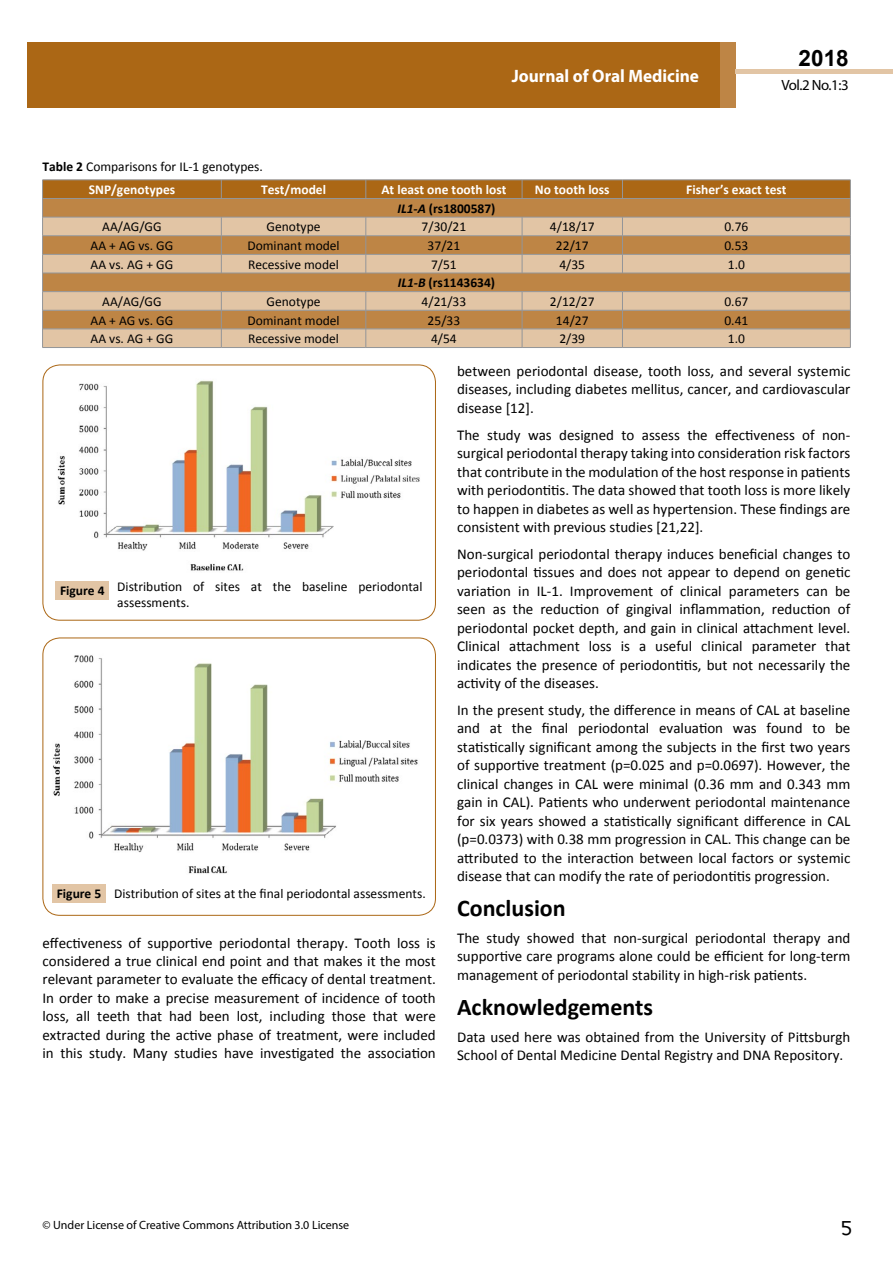
<style>
.page{position:relative;width:893px;height:1263px;background:#fff}
.page>*{position:absolute;margin:0;border:0;box-sizing:border-box;transform-origin:0 0}
.t1{font:25.5px "Tunga";color:#000}
.t2{font:700 24px "Calibri";color:#000}
.t3{font:700 22.5px "Arial";color:#000}
.t4{font:700 18px "Myriad Pro";color:#fff;scale:.96 1}
.t5{font:15px/18.5px "Calibri";color:#000;text-align:justify}
.t6{font:14.85px "Myriad Pro";color:#000}
.t7{font:13.5px/16.2px "Calibri";color:#000}
.t8{font:700 13.5px "Calibri";color:#fff}
.t9{font:700 13.5px "Calibri";color:#000}
.t10{font:12px "Myriad Pro";color:#000}
.s1{font-weight:700}
.s2{font-style:italic}
</style>
<div class="page">
<div style="left:27px;top:42px;width:694px;height:66px;background:#ab6715"></div>
<div style="left:720px;top:42px;width:16px;height:66px;background:#be8545"></div>
<div style="left:736px;top:69px;width:157px;height:5px;background:#e2c5a5"></div>
<hr style="left:43px;top:347px;width:178px;height:1px;background:#939598">
<hr style="left:221px;top:347px;width:145px;height:1px;background:#939598">
<hr style="left:366px;top:347px;width:156px;height:1px;background:#939598">
<hr style="left:522px;top:347px;width:100px;height:1px;background:#939598">
<hr style="left:622px;top:347px;width:228px;height:1px;background:#939598">
<svg style="left:42px;top:180px;width:809px;height:167px;background:#c99d6c"></svg>
<hr style="left:43px;top:198px;width:178px;height:1px;background:#939598">
<hr style="left:221px;top:198px;width:145px;height:1px;background:#939598">
<hr style="left:366px;top:198px;width:156px;height:1px;background:#939598">
<hr style="left:522px;top:198px;width:100px;height:1px;background:#939598">
<hr style="left:622px;top:198px;width:228px;height:1px;background:#939598">
<div style="left:43px;top:365px;width:393px;height:256px;border:1px solid #ab6715;border-radius:17px"></div>
<img style="left:57px;top:380px;width:363px;height:191px">
<div style="left:56px;top:581px;width:53px;height:19px;background:#e2c5a5"></div>
<div style="left:43px;top:638px;width:393px;height:278px;border:1px solid #ab6715;border-radius:17px"></div>
<img style="left:53px;top:655px;width:365px;height:219px">
<div style="left:53px;top:884px;width:53px;height:18px;background:#e2c5a5"></div>
<p class="t7" style="left:42px;top:159px;width:222px"><span class="s1">Table 2</span> Comparisons for IL-1 genotypes.</p>
<p class="t4" style="left:512px;top:64px;width:197px">Journal of Oral Medicine</p>
<h3 class="t3" style="left:799px;top:43px;width:52px">2018</h3>
<p class="t6" style="left:781px;top:76px;width:69px">Vol.2 No.1:3</p>
<p class="t8" style="left:89px;top:181px;width:88px">SNP/genotypes</p>
<p class="t8" style="left:261px;top:181px;width:66px">Test/model</p>
<p class="t8" style="left:381px;top:181px;width:127px">At least one tooth lost</p>
<p class="t8" style="left:535px;top:181px;width:76px">No tooth loss</p>
<p class="t8" style="left:686px;top:181px;width:102px">Fisher’s exact test</p>
<p class="t9" style="left:397px;top:200px;width:100px"><span class="s2">IL1-A</span> (rs1800587)</p>
<p class="t7" style="left:102px;top:219px;width:61px">AA/AG/GG</p>
<p class="t7" style="left:267px;top:219px;width:55px">Genotype</p>
<p class="t7" style="left:422px;top:219px;width:46px">7/30/21</p>
<p class="t7" style="left:550px;top:219px;width:46px">4/18/17</p>
<p class="t7" style="left:724px;top:219px;width:25px">0.76</p>
<p class="t7" style="left:91px;top:238px;width:84px">AA + AG vs. GG</p>
<p class="t7" style="left:247px;top:238px;width:94px">Dominant model</p>
<p class="t7" style="left:428px;top:238px;width:34px">37/21</p>
<p class="t7" style="left:556px;top:238px;width:34px">22/17</p>
<p class="t7" style="left:724px;top:238px;width:25px">0.53</p>
<p class="t7" style="left:91px;top:256px;width:84px">AA vs. AG + GG</p>
<p class="t7" style="left:248px;top:256px;width:92px">Recessive model</p>
<p class="t7" style="left:431px;top:256px;width:27px">7/51</p>
<p class="t7" style="left:559px;top:256px;width:27px">4/35</p>
<p class="t7" style="left:728px;top:256px;width:19px">1.0</p>
<p class="t9" style="left:398px;top:274px;width:99px"><span class="s2">IL1-B</span> (rs1143634)</p>
<p class="t7" style="left:102px;top:293px;width:61px">AA/AG/GG</p>
<p class="t7" style="left:267px;top:293px;width:55px">Genotype</p>
<p class="t7" style="left:422px;top:293px;width:46px">4/21/33</p>
<p class="t7" style="left:550px;top:293px;width:46px">2/12/27</p>
<p class="t7" style="left:724px;top:293px;width:25px">0.67</p>
<p class="t7" style="left:91px;top:312px;width:84px">AA + AG vs. GG</p>
<p class="t7" style="left:247px;top:312px;width:94px">Dominant model</p>
<p class="t7" style="left:428px;top:312px;width:34px">25/33</p>
<p class="t7" style="left:556px;top:312px;width:34px">14/27</p>
<p class="t7" style="left:724px;top:312px;width:25px">0.41</p>
<p class="t7" style="left:91px;top:331px;width:84px">AA vs. AG + GG</p>
<p class="t7" style="left:248px;top:331px;width:92px">Recessive model</p>
<p class="t7" style="left:431px;top:331px;width:27px">4/54</p>
<p class="t7" style="left:559px;top:331px;width:27px">2/39</p>
<p class="t7" style="left:728px;top:331px;width:19px">1.0</p>
<p class="t7" style="left:117px;top:578px;width:307px;text-indent:-57px"><span class="s1">Figure 4</span> Distribution of sites at the baseline periodontal assessments.</p>
<p class="t7" style="left:57px;top:886px;width:370px"><span class="s1">Figure 5</span> Distribution of sites at the final periodontal assessments.</p>
<p class="t5" style="left:43px;top:933px;width:395px">effectiveness of supportive periodontal therapy. Tooth loss is considered a true clinical end point and that makes it the most relevant parameter to evaluate the efficacy of dental treatment.<br>In order to make a precise measurement of incidence of tooth loss, all teeth that had been lost, including those that were extracted during the active phase of treatment, were included in this study. Many studies have investigated the association</p>
<p class="t5" style="left:457px;top:362px;width:395px">between periodontal disease, tooth loss, and several systemic diseases, including diabetes mellitus, cancer, and cardiovascular disease [12].</p>
<p class="t5" style="left:457px;top:425px;width:395px">The study was designed to assess the effectiveness of non&shy;surgical periodontal therapy taking into consideration risk factors that contribute in the modulation of the host response in patients with periodontitis. The data showed that tooth loss is more likely to happen in diabetes as well as hypertension. These findings are consistent with previous studies [21,22].</p>
<p class="t5" style="left:457px;top:545px;width:395px">Non-surgical periodontal therapy induces beneficial changes to periodontal tissues and does not appear to depend on genetic variation in IL-1. Improvement of clinical parameters can be seen as the reduction of gingival inflammation, reduction of periodontal pocket depth, and gain in clinical attachment level.<br>Clinical attachment loss is a useful clinical parameter that indicates the presence of periodontitis, but not necessarily the activity of the diseases.</p>
<p class="t5" style="left:457px;top:701px;width:395px">In the present study, the difference in means of CAL at baseline and at the final periodontal evaluation was found to be statistically significant among the subjects in the first two years of supportive treatment (p=0.025 and p=0.0697). However, the clinical changes in CAL were minimal (0.36 mm and 0.343 mm gain in CAL). Patients who underwent periodontal maintenance for six years showed a statistically significant difference in CAL (p=0.0373) with 0.38 mm progression in CAL. This change can be attributed to the interaction between local factors or systemic disease that can modify the rate of periodontitis progression.</p>
<h2 class="t2" style="left:457px;top:893px;width:110px">Conclusion</h2>
<p class="t5" style="left:457px;top:929px;width:395px">The study showed that non-surgical periodontal therapy and supportive care programs alone could be efficient for long-term management of periodontal stability in high-risk patients.</p>
<h2 class="t2" style="left:457px;top:991px;width:197px">Acknowledgements</h2>
<p class="t5" style="left:457px;top:1027px;width:395px">Data used here was obtained from the University of Pittsburgh<br>School of Dental Medicine Dental Registry and DNA Repository.</p>
<p class="t10" style="left:43px;top:1218px;width:308px">© Under License of Creative Commons Attribution 3.0 License</p>
<h1 class="t1" style="left:841px;top:1211px;width:13px">5</h1>
</div>
